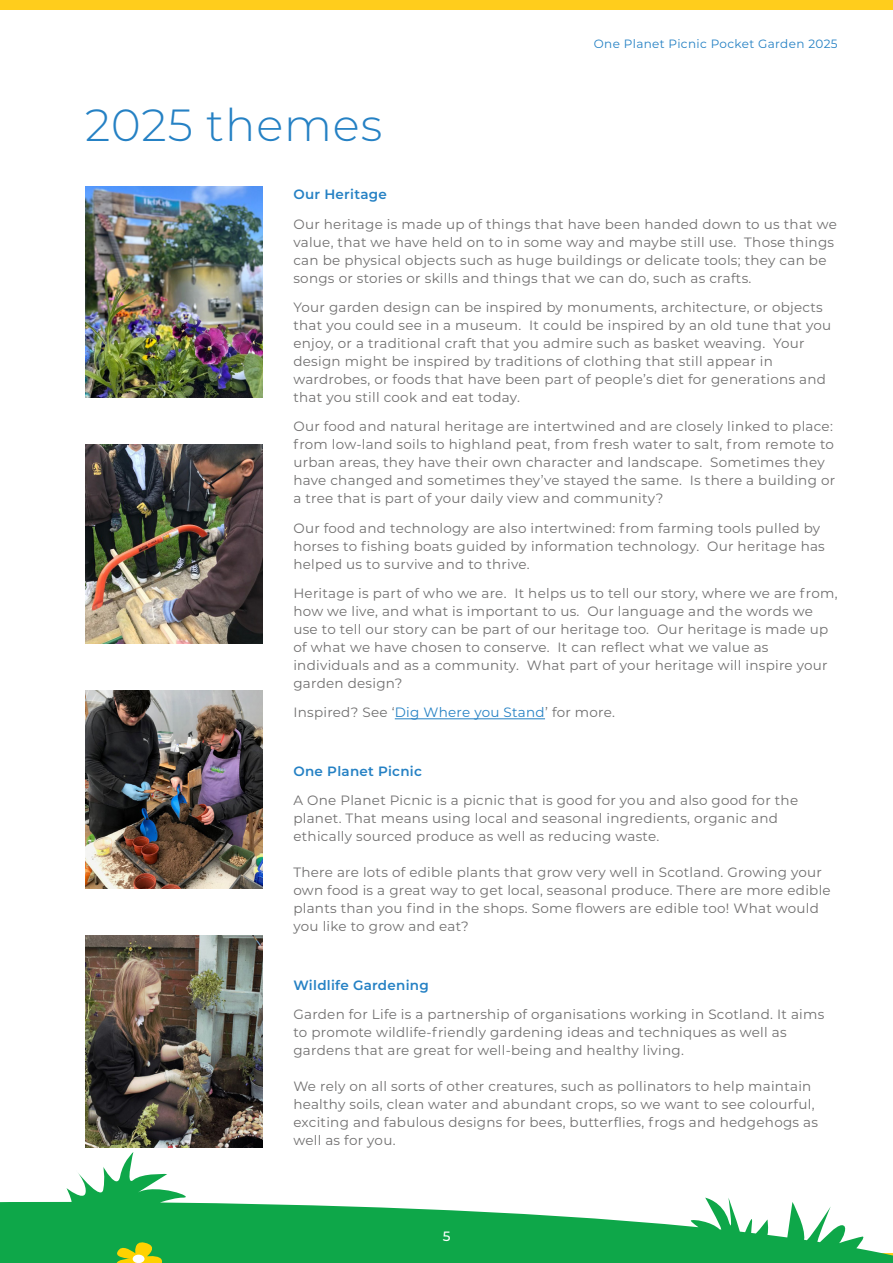
<style>
.page{position:relative;width:893px;height:1263px;background:#fff}
.page>*{position:absolute;margin:0;border:0;box-sizing:border-box;transform-origin:0 0}
.t1{font:300 45px "Montserrat";letter-spacing:.02em;color:#2581c4}
.t2{font:13.5px/18px "Montserrat";letter-spacing:.02em;color:#706f6f}
.t3{font:600 13.5px "Montserrat";letter-spacing:.02em;color:#2581c4}
.t4{font:500 13.5px "Montserrat";color:#fff}
.t5{font:12px "Montserrat";letter-spacing:.03em;color:#2581c4}
.s1{color:#2581c4}
</style>
<div class="page">
<svg style="left:0;top:1152px;width:893px;height:111px"></svg>
<svg style="left:110px;top:1240px;width:57px;height:23px"></svg>
<div style="left:133px;top:1254px;width:12px;height:9px;background:#fff;border-radius:50%"></div>
<div style="left:0;top:0;width:893px;height:10px;background:#ffcd1c"></div>
<hr style="left:395px;top:718px;width:150px;height:1px;background:#2581c4">
<img style="left:85px;top:935px;width:177px;height:212px">
<img style="left:85px;top:186px;width:177px;height:212px">
<img style="left:85px;top:690px;width:177px;height:198px">
<img style="left:85px;top:445px;width:177px;height:198px">
<h1 class="t1" style="left:85px;top:95px;width:299px">2025 themes</h1>
<p class="t5" style="left:594px;top:35px;width:245px">One Planet Picnic Pocket Garden 2025</p>
<p class="t3" style="left:293px;top:185px;width:95px">Our Heritage</p>
<p class="t2" style="left:293px;top:214px;width:545px">Our heritage is made up of things that have been handed down to us that we value, that we have held on to in some way and maybe still use. Those things can be physical objects such as huge buildings or delicate tools; they can be songs or stories or skills and things that we can do, such as crafts.</p>
<p class="t2" style="left:293px;top:298px;width:539px">Your garden design can be inspired by monuments, architecture, or objects that you could see in a museum. It could be inspired by an old tune that you enjoy, or a traditional craft that you admire such as basket weaving. Your design might be inspired by traditions of clothing that still appear in wardrobes, or foods that have been part of people’s diet for generations and that you still cook and eat today.</p>
<p class="t2" style="left:293px;top:417px;width:543px">Our food and natural heritage are intertwined and are closely linked to place: from low-land soils to highland peat, from fresh water to salt, from remote to urban areas, they have their own character and landscape. Sometimes they have changed and sometimes they’ve stayed the same. Is there a building or a tree that is part of your daily view and community?</p>
<p class="t2" style="left:293px;top:518px;width:533px">Our food and technology are also intertwined: from farming tools pulled by horses to fishing boats guided by information technology. Our heritage has helped us to survive and to thrive.</p>
<p class="t2" style="left:293px;top:584px;width:546px">Heritage is part of who we are. It helps us to tell our story, where we are from, how we live, and what is important to us. Our language and the words we use to tell our story can be part of our heritage too. Our heritage is made up of what we have chosen to conserve. It can reflect what we value as individuals and as a community. What part of your heritage will inspire your garden design?</p>
<p class="t2" style="left:293px;top:703px;width:323px">Inspired? See ‘<span class="s1">Dig Where you Stand</span>’ for more.</p>
<p class="t3" style="left:293px;top:762px;width:130px">One Planet Picnic</p>
<p class="t2" style="left:293px;top:791px;width:506px">A One Planet Picnic is a picnic that is good for you and also good for the planet. That means using local and seasonal ingredients, organic and ethically sourced produce as well as reducing waste.</p>
<p class="t2" style="left:293px;top:863px;width:539px">There are lots of edible plants that grow very well in Scotland. Growing your own food is a great way to get local, seasonal produce. There are more edible plants than you find in the shops. Some flowers are edible too! What would you like to grow and eat?</p>
<p class="t3" style="left:293px;top:976px;width:137px">Wildlife Gardening</p>
<p class="t2" style="left:293px;top:1005px;width:532px">Garden for Life is a partnership of organisations working in Scotland. It aims to promote wildlife-friendly gardening ideas and techniques as well as gardens that are great for well-being and healthy living.</p>
<p class="t2" style="left:293px;top:1077px;width:526px">We rely on all sorts of other creatures, such as pollinators to help maintain healthy soils, clean water and abundant crops, so we want to see colourful, exciting and fabulous designs for bees, butterflies, frogs and hedgehogs as well as for you.</p>
<p class="t4" style="left:443px;top:1226px;width:9px">5</p>
</div>
